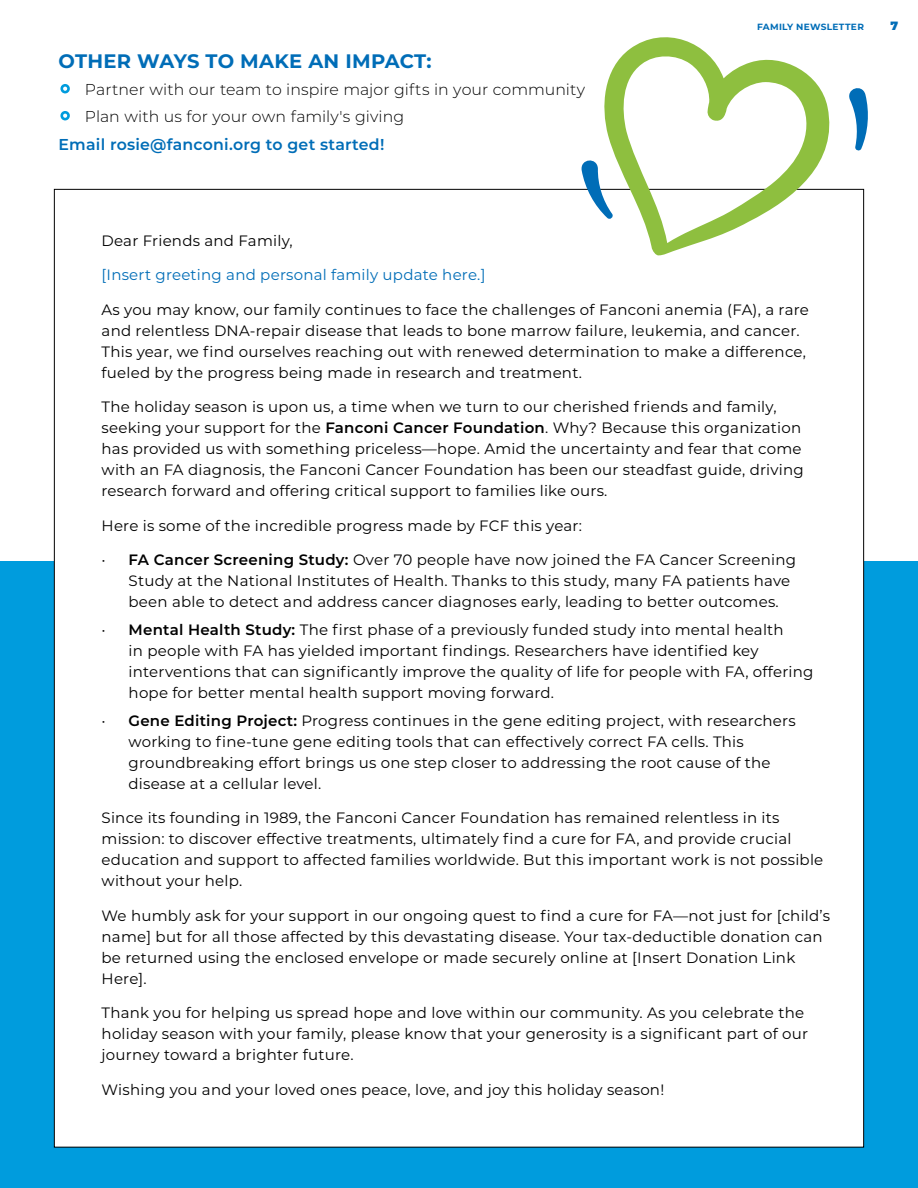
<style>
.page{position:relative;width:918px;height:1188px;background:#fff}
.page>*{position:absolute;margin:0;border:0;box-sizing:border-box;transform-origin:0 0}
.t1{font:700 19.5px "Montserrat";letter-spacing:.015em;color:#006db7}
.t2{font:600 15.75px/27.8px "Montserrat";letter-spacing:.015em;color:#006db7}
.t3{font:300 15.75px "Montserrat";letter-spacing:.005em;color:#000}
.t4{font:15px/21px "Montserrat";letter-spacing:.015em;color:#000}
.t5{font:15px "Montserrat";letter-spacing:.015em;color:#006db7}
.t6{font:900 12px "Montserrat";color:#006db7}
.t7{font:700 9px "Montserrat";letter-spacing:.035em;color:#006db7}
.s1{font-weight:400;font-size:45px;color:#fff}
.s2{font-weight:300;color:#000}
.s3{font-weight:600}
.s4{font-weight:300}
</style>
<div class="page">
<div style="left:0;top:561px;width:918px;height:627px;background:#009cdd"></div>
<div style="left:54px;top:189px;width:810px;height:958px;background:#fff"></div>
<svg style="left:604px;top:37px;width:235px;height:219px"></svg>
<svg style="left:849px;top:88px;width:19px;height:63px"></svg>
<svg style="left:580px;top:157px;width:34px;height:64px"></svg>
<h1 class="t1" style="left:58px;top:48px;width:374px">OTHER WAYS TO MAKE AN IMPACT:</h1>
<p class="t3" style="left:58px;top:79px;width:528px"><span class="s1">•</span> Partner with our team to inspire major gifts in your community</p>
<p class="t2" style="left:58px;top:102px;width:347px"><span class="s1">•</span> <span class="s2">Plan with us for your own family's giving<br></span>Email rosie@fanconi.org to get started!</p>
<p class="t7" style="left:757px;top:21px;width:108px">FAMILY NEWSLETTER</p>
<p class="t6" style="left:890px;top:17px;width:9px">7</p>
<p class="t4" style="left:102px;top:229px;width:193px">Dear Friends and Family,</p>
<p class="t5" style="left:102px;top:264px;width:385px">[Insert greeting and personal family update here.]</p>
<p class="t4" style="left:102px;top:298px;width:709px">As you may know, our family continues to face the challenges of Fanconi anemia (FA), a rare and relentless DNA-repair disease that leads to bone marrow failure, leukemia, and cancer.<br>This year, we find ourselves reaching out with renewed determination to make a difference, fueled by the progress being made in research and treatment.</p>
<p class="t4" style="left:102px;top:396px;width:704px">The holiday season is upon us, a time when we turn to our cherished friends and family, seeking your support for the <span class="s3">Fanconi Cancer Foundation</span>. Why? Because this organization has provided us with something priceless—hope. Amid the uncertainty and fear that come with an FA diagnosis, the Fanconi Cancer Foundation has been our steadfast guide, driving research forward and offering critical support to families like ours.</p>
<p class="t4" style="left:102px;top:514px;width:482px">Here is some of the incredible progress made by FCF this year:</p>
<p class="t4" style="left:129px;top:549px;width:669px;text-indent:-27px"><span class="s4">•</span> <span class="s3">FA Cancer Screening Study:</span> Over 70 people have now joined the FA Cancer Screening<br>Study at the National Institutes of Health. Thanks to this study, many FA patients have been able to detect and address cancer diagnoses early, leading to better outcomes.</p>
<p class="t4" style="left:129px;top:618px;width:686px;text-indent:-27px"><span class="s4">•</span> <span class="s3">Mental Health Study:</span> The first phase of a previously funded study into mental health<br>in people with FA has yielded important findings. Researchers have identified key interventions that can significantly improve the quality of life for people with FA, offering hope for better mental health support moving forward.</p>
<p class="t4" style="left:129px;top:709px;width:669px;text-indent:-27px"><span class="s4">•</span> <span class="s3">Gene Editing Project:</span> Progress continues in the gene editing project, with researchers working to fine-tune gene editing tools that can effectively correct FA cells. This groundbreaking effort brings us one step closer to addressing the root cause of the disease at a cellular level.</p>
<p class="t4" style="left:102px;top:807px;width:723px">Since its founding in 1989, the Fanconi Cancer Foundation has remained relentless in its mission: to discover effective treatments, ultimately find a cure for FA, and provide crucial education and support to affected families worldwide. But this important work is not possible without your help.</p>
<p class="t4" style="left:102px;top:904px;width:730px">We humbly ask for your support in our ongoing quest to find a cure for FA—not just for [child’s name] but for all those affected by this devastating disease. Your tax-deductible donation can be returned using the enclosed envelope or made securely online at [Insert Donation Link Here].</p>
<p class="t4" style="left:102px;top:1002px;width:708px">Thank you for helping us spread hope and love within our community. As you celebrate the holiday season with your family, please know that your generosity is a significant part of our journey toward a brighter future.</p>
<p class="t4" style="left:102px;top:1078px;width:564px">Wishing you and your loved ones peace, love, and joy this holiday season!</p>
</div>
